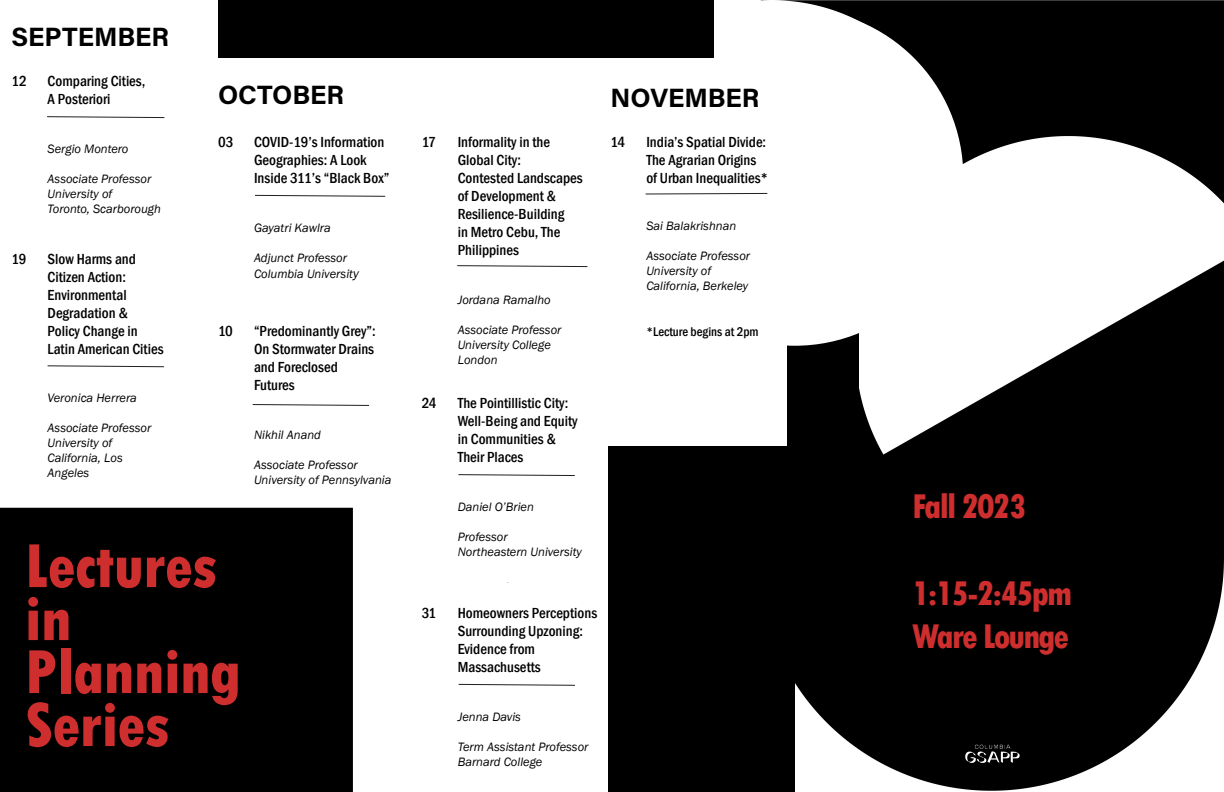
<style>
.page{position:relative;width:1224px;height:792px;background:#fff}
.page>*{position:absolute;margin:0;border:0;box-sizing:border-box;transform-origin:0 0}
.t1{font:800 condensed 65.5px/53px "Tw Cen";letter-spacing:-.01em;color:#ce2e2e}
.t2{font:800 condensed 36px/43.2px "Tw Cen";letter-spacing:-.05em;color:#ce2e2e}
.t3{font:700 26.5px "Acumin Pro";color:#000}
.t4{font:500 condensed 15px/18px "Franklin Gothic";color:#000}
.t5{font:500 condensed 13px "Franklin Gothic";color:#000}
.t6{font:italic 12.5px/15px "Franklin Gothic";color:#000}
.s1{font-size:13.5px}
</style>
<div class="page">
<img style="left:0;top:0;width:1224px;height:792px">
<div style="left:898px;top:497px;width:206px;height:183px;background:#000"></div>
<div style="left:139px;top:526px;width:206px;height:182px;background:#000"></div>
<div style="left:12px;top:342px;width:569px;height:159px;background:#fff"></div>
<div style="left:529px;top:11px;width:228px;height:559px;background:#fff"></div>
<div style="left:355px;top:526px;width:152px;height:262px;background:#fff"></div>
<div style="left:12px;top:15px;width:164px;height:478px;background:#fff"></div>
<svg style="left:47px;top:116px;width:118px;height:3px"></svg>
<svg style="left:47px;top:365px;width:117px;height:3px"></svg>
<div style="left:176px;top:0;width:9px;height:330px;background:#fff"></div>
<div style="left:178px;top:262px;width:352px;height:74px;background:#fff"></div>
<div style="left:180px;top:0;width:361px;height:273px;background:#fff"></div>
<svg style="left:255px;top:194px;width:131px;height:3px"></svg>
<svg style="left:457px;top:265px;width:131px;height:3px"></svg>
<div style="left:757px;top:376px;width:30px;height:213px;background:#fff"></div>
<div style="left:606px;top:447px;width:189px;height:345px;background:#000"></div>
<div style="left:524px;top:438px;width:84px;height:354px;background:#fff"></div>
<svg style="left:458px;top:683px;width:117px;height:3px"></svg>
<svg style="left:252px;top:404px;width:118px;height:2px"></svg>
<div style="left:787px;top:210px;width:72px;height:254px;background:#000"></div>
<div style="left:626px;top:9px;width:337px;height:337px;background:#fff;border-radius:50%"></div>
<div style="left:218px;top:0;width:495px;height:58px;background:#000"></div>
<svg style="left:860px;top:318px;width:77px;height:95px"></svg>
<svg style="left:458px;top:474px;width:117px;height:2px"></svg>
<svg style="left:645px;top:192px;width:123px;height:3px"></svg>
<h3 class="t3" style="left:12px;top:18px;width:159px">SEPTEMBER</h3>
<p class="t4" style="left:12px;top:72px;width:17px">12</p>
<p class="t4" style="left:48px;top:72px;width:99px">Comparing Cities,<br>A Posteriori</p>
<p class="t6" style="left:48px;top:141px;width:82px">Sergio Montero</p>
<p class="t6" style="left:48px;top:171px;width:115px">Associate Professor<br>University of<br>Toronto, Scarborough</p>
<p class="t4" style="left:12px;top:250px;width:16px">19</p>
<p class="t4" style="left:48px;top:250px;width:118px">Slow Harms and<br>Citizen Action:<br>Environmental<br>Degradation &amp;<br>Policy Change in<br>Latin American Cities</p>
<p class="t6" style="left:48px;top:390px;width:91px">Veronica Herrera</p>
<p class="t6" style="left:48px;top:420px;width:105px">Associate Professor<br>University of<br>California, Los<br>Angeles</p>
<h3 class="t3" style="left:218px;top:77px;width:127px">OCTOBER</h3>
<p class="t4" style="left:218px;top:133px;width:17px">03</p>
<p class="t4" style="left:254px;top:133px;width:137px">COVID-19’s Information<br>Geographies: A Look<br>Inside 311’s “Black Box”</p>
<p class="t6" style="left:254px;top:220px;width:78px">Gayatri Kawlra</p>
<p class="t6" style="left:254px;top:250px;width:106px;line-height:16.2px">Adjunct Professor<br>Columbia Universit<span class="s1">y</span></p>
<p class="t4" style="left:218px;top:322px;width:16px">10</p>
<p class="t4" style="left:254px;top:322px;width:123px">“Predominantly Grey”:<br>On Stormwater Drains and Foreclosed<br>Futures</p>
<p class="t6" style="left:254px;top:427px;width:68px">Nikhil Anand</p>
<p class="t6" style="left:254px;top:457px;width:139px">Associate Professor<br>University of Pennsylvania</p>
<h1 class="t1" style="left:25px;top:540px;width:218px">Lectures in<br>Planning<br>Series</h1>
<p class="t4" style="left:422px;top:133px;width:16px">17</p>
<p class="t4" style="left:458px;top:133px;width:126px">Informality in the<br>Global City:<br>Contested Landscapes of Development &amp;<br>Resilience-Building<br>in Metro Cebu, The<br>Philippines</p>
<p class="t6" style="left:458px;top:292px;width:94px">Jordana Ramalho</p>
<p class="t6" style="left:458px;top:322px;width:105px">Associate Professor<br>University College<br>London</p>
<p class="t4" style="left:422px;top:394px;width:16px">24</p>
<p class="t4" style="left:458px;top:394px;width:121px">The Pointillistic City:<br>Well-Being and Equity in Communities &amp;<br>Their Places</p>
<p class="t6" style="left:458px;top:499px;width:78px">Daniel O’Brien</p>
<p class="t6" style="left:458px;top:529px;width:126px">Professor<br>Northeastern University</p>
<h3 class="t3" style="left:610px;top:79px;width:151px">NOVEMBER</h3>
<p class="t4" style="left:610px;top:133px;width:16px">14</p>
<p class="t4" style="left:646px;top:133px;width:123px">India’s Spatial Divide:<br>The Agrarian Origins of Urban Inequalities*</p>
<p class="t6" style="left:646px;top:218px;width:91px">Sai Balakrishnan</p>
<p class="t6" style="left:646px;top:248px;width:105px">Associate Professor<br>University of<br>California, Berkeley</p>
<p class="t5" style="left:646px;top:324px;width:114px">*Lecture begins at 2pm</p>
<p class="t4" style="left:422px;top:604px;width:16px">31</p>
<p class="t4" style="left:458px;top:604px;width:141px">Homeowners Perceptions<br>Surrounding Upzoning:<br>Evidence from<br>Massachusetts</p>
<p class="t6" style="left:458px;top:709px;width:65px">Jenna Davis</p>
<p class="t6" style="left:458px;top:739px;width:132px">Term Assistant Professor<br>Barnard College</p>
<h2 class="t2" style="left:912px;top:485px;width:116px">Fall 2023</h2>
<h2 class="t2" style="left:912px;top:571px;width:162px">1:15-2:45pm<br>Ware Lounge</h2>
</div>
